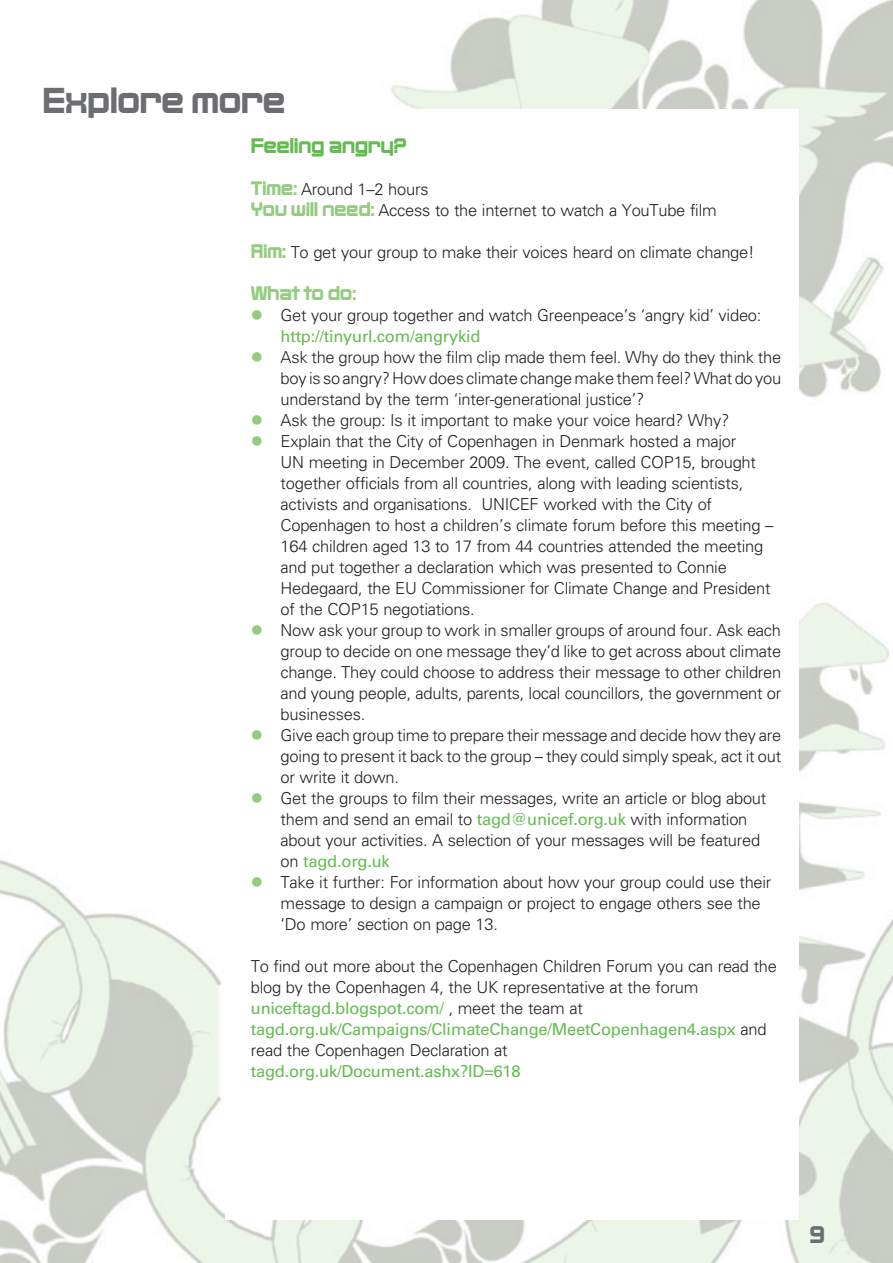
<style>
.page{position:relative;width:893px;height:1263px;background:#fff}
.page>*{position:absolute;margin:0;border:0;box-sizing:border-box;transform-origin:0 0}
.t1{font:36px "Benjamin";letter-spacing:-.015em;color:#6c6d70}
.t2{font:24px "Benjamin";color:#6c6d70}
.t3{font:21px "Benjamin";letter-spacing:-.015em;color:#63bc4f}
.t4{font:19.5px "Benjamin";letter-spacing:-.015em;color:#93cc80}
.t5{font:300 16.5px/21px "Univers";letter-spacing:-.015em;color:#231f20}
.t6{font:16.5px "Univers";letter-spacing:-.015em;color:#63bc4f}
.s1{font-family:"Benjamin";font-weight:400;font-size:19.5px;color:#93cc80}
.s2{color:#93cc80}
.s3{font-weight:400;color:#63bc4f}
</style>
<div class="page">
<img style="left:0;top:0;width:893px;height:1263px">
<div style="left:225px;top:109px;width:573px;height:1111px;background:#fff"></div>
<h1 class="t1" style="left:43px;top:79px;width:244px">Explore more</h1>
<p class="t3" style="left:251px;top:132px;width:157px">Feeling angry?</p>
<p class="t5" style="left:251px;top:178px;width:467px"><span class="s1">Time:</span> Around 1–2 hours<br><span class="s1">You will need:</span> Access to the internet to watch a YouTube film</p>
<p class="t5" style="left:251px;top:241px;width:505px"><span class="s1">Aim:</span> To get your group to make their voices heard on climate change!</p>
<p class="t4" style="left:251px;top:281px;width:107px">What to do:</p>
<p class="t5" style="left:281px;top:304px;width:482px;text-indent:-30px"><span class="s2">●</span> Get your group together and watch Greenpeace’s ‘angry kid’ video: <span class="s3">http://tinyurl.com/angrykid</span></p>
<p class="t5" style="left:281px;top:346px;width:502px;text-align:justify;text-indent:-30px"><span class="s2">●</span> Ask the group how the film clip made them feel. Why do they think the boy is so angry? How does climate change make them feel? What do you understand by the term ‘inter-generational justice’?</p>
<p class="t5" style="left:251px;top:409px;width:480px"><span class="s2">●</span> Ask the group: Is it important to make your voice heard? Why?</p>
<p class="t5" style="left:281px;top:430px;width:494px;text-indent:-30px"><span class="s2">●</span> Explain that the City of Copenhagen in Denmark hosted a major<br>UN meeting in December 2009. The event, called COP15, brought together officials from all countries, along with leading scientists, activists and organisations. UNICEF worked with the City of Copenhagen to host a children’s climate forum before this meeting – 164 children aged 13 to 17 from 44 countries attended the meeting and put together a declaration which was presented to Connie Hedegaard, the EU Commissioner for Climate Change and President of the COP15 negotiations.</p>
<p class="t5" style="left:281px;top:619px;width:502px;text-align:justify;text-indent:-30px"><span class="s2">●</span> Now ask your group to work in smaller groups of around four. Ask each group to decide on one message they’d like to get across about climate change. They could choose to address their message to other children and young people, adults, parents, local councillors, the government or businesses.</p>
<p class="t5" style="left:281px;top:724px;width:502px;text-align:justify;text-indent:-30px"><span class="s2">●</span> Give each group time to prepare their message and decide how they are going to present it back to the group – they could simply speak, act it out or write it down.</p>
<p class="t5" style="left:281px;top:787px;width:487px;text-indent:-30px"><span class="s2">●</span> Get the groups to film their messages, write an article or blog about them and send an email to <span class="s3">tagd@unicef.org.uk</span> with information about your activities. A selection of your messages will be featured on <span class="s3">tagd.org.uk</span></p>
<p class="t5" style="left:281px;top:871px;width:492px;text-indent:-30px"><span class="s2">●</span> Take it further: For information about how your group could use their message to design a campaign or project to engage others see the ‘Do more’ section on page 13.</p>
<p class="t5" style="left:251px;top:955px;width:528px">To find out more about the Copenhagen Children Forum you can read the blog by the Copenhagen 4, the UK representative at the forum <span class="s3">uniceftagd.blogspot.com/</span> , meet the team at <span class="s3">tagd.org.uk/Campaigns/ClimateChange/MeetCopenhagen4.aspx</span> and read the Copenhagen Declaration at</p>
<p class="t6" style="left:251px;top:1061px;width:271px">tagd.org.uk/Document.ashx?ID=618</p>
<h2 class="t2" style="left:809px;top:1220px;width:17px">9</h2>
</div>
